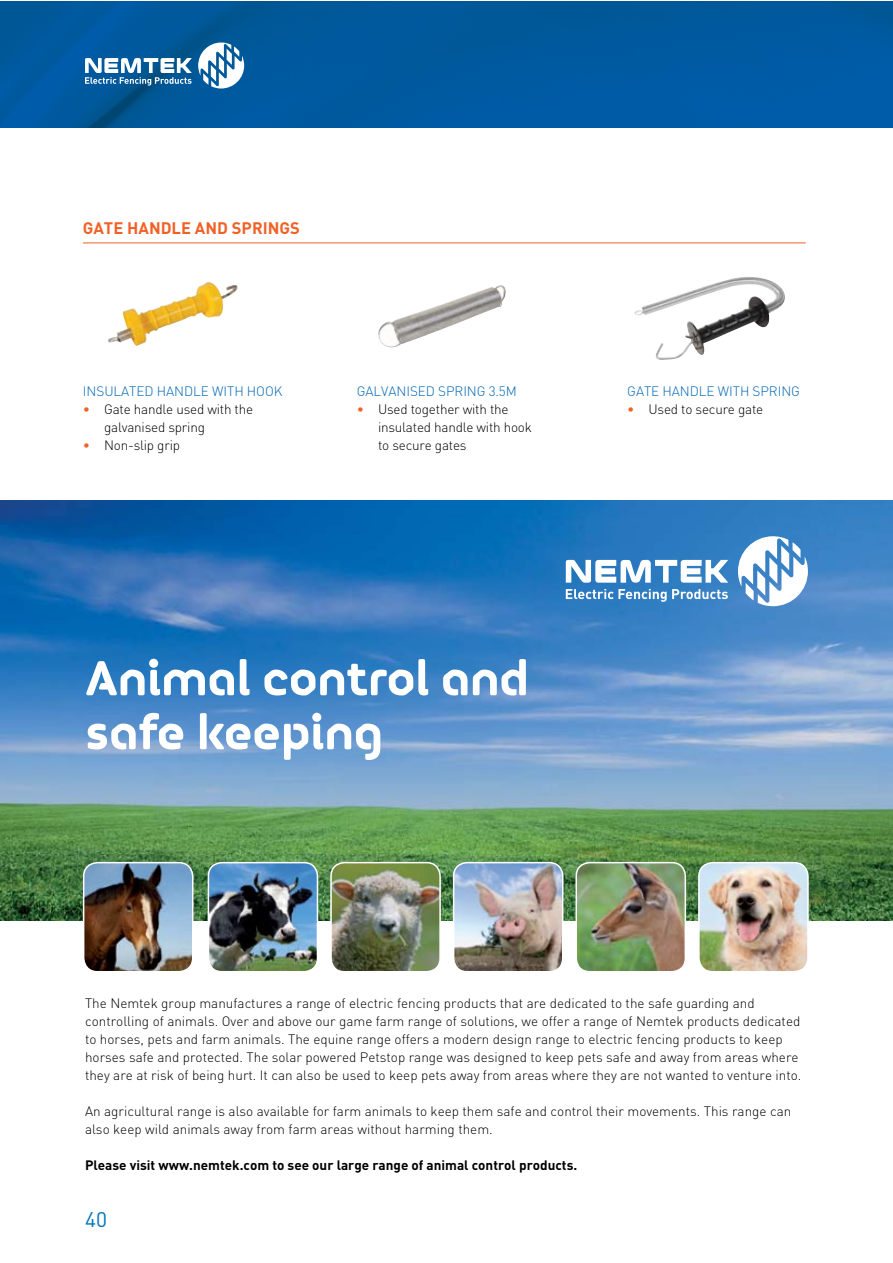
<style>
.page{position:relative;width:893px;height:1263px;background:#fff}
.page>*{position:absolute;margin:0;border:0;box-sizing:border-box;transform-origin:0 0}
.t1{font:700 51px/54px "FS Alvar";letter-spacing:-.01em;color:#fff}
.t2{font:21px "DIN Pro";color:#0075be}
.t3{font:700 16.5px "DIN Pro";color:#f16126}
.t4{font:300 13.5px/18px "DIN Pro";color:#000}
.t5{font:700 13.5px "DIN Pro";color:#000}
.t6{font:300 13.5px "DIN Pro";letter-spacing:-.005em;color:#0066b3}
</style>
<div class="page">
<img style="left:0;top:1px;width:892px;height:127px">
<svg style="left:198px;top:43px;width:46px;height:46px"></svg>
<svg style="left:85px;top:58px;width:107px;height:28px"></svg>
<img style="left:0;top:501px;width:892px;height:419px">
<img style="left:331px;top:863px;width:109px;height:106px">
<div style="left:330px;top:862px;width:111px;height:110px;border:2px solid #fff;border-radius:13px"></div>
<img style="left:208px;top:863px;width:109px;height:106px">
<div style="left:208px;top:862px;width:110px;height:110px;border:2px solid #fff;border-radius:13px"></div>
<img style="left:576px;top:863px;width:109px;height:106px">
<div style="left:575px;top:862px;width:111px;height:110px;border:2px solid #fff;border-radius:13px"></div>
<img style="left:454px;top:863px;width:109px;height:106px">
<div style="left:453px;top:862px;width:110px;height:110px;border:2px solid #fff;border-radius:13px"></div>
<img style="left:699px;top:863px;width:109px;height:106px">
<div style="left:698px;top:862px;width:111px;height:110px;border:2px solid #fff;border-radius:14px"></div>
<img style="left:84px;top:863px;width:109px;height:106px">
<div style="left:83px;top:862px;width:110px;height:110px;border:2px solid #fff;border-radius:14px"></div>
<svg style="left:738px;top:536px;width:70px;height:70px"></svg>
<svg style="left:566px;top:560px;width:162px;height:23px"></svg>
<svg style="left:566px;top:589px;width:162px;height:13px"></svg>
<img style="left:108px;top:282px;width:130px;height:64px">
<img style="left:378px;top:285px;width:128px;height:63px">
<img style="left:634px;top:277px;width:151px;height:83px">
<hr style="left:83px;top:243px;width:723px;height:1px;background:#f16126">
<p class="t3" style="left:83px;top:217px;width:218px">GATE HANDLE AND SPRINGS</p>
<p class="t6" style="left:83px;top:382px;width:201px">INSULATED HANDLE WITH HOOK</p>
<p class="t4" style="left:104px;top:400px;width:151px">Gate handle used with the galvanised spring<br>Non-slip grip</p>
<p class="t6" style="left:357px;top:382px;width:161px">GALVANISED SPRING 3.5M</p>
<p class="t4" style="left:378px;top:400px;width:155px">Used together with the insulated handle with hook to secure gates</p>
<h1 class="t1" style="left:85px;top:645px;width:446px">Animal control and safe keeping</h1>
<p class="t6" style="left:627px;top:382px;width:174px">GATE HANDLE WITH SPRING</p>
<p class="t4" style="left:648px;top:400px;width:116px">Used to secure gate</p>
<p class="t4" style="left:85px;top:994px;width:718px">The Nemtek group manufactures a range of electric fencing products that are dedicated to the safe guarding and controlling of animals. Over and above our game farm range of solutions, we offer a range of Nemtek products dedicated to horses, pets and farm animals. The equine range offers a modern design range to electric fencing products to keep horses safe and protected. The solar powered Petstop range was designed to keep pets safe and away from areas where they are at risk of being hurt. It can also be used to keep pets away from areas where they are not wanted to venture into.</p>
<p class="t4" style="left:85px;top:1102px;width:708px">An agricultural range is also available for farm animals to keep them safe and control their movements. This range can also keep wild animals away from farm areas without harming them.</p>
<p class="t5" style="left:85px;top:1156px;width:494px">Please visit www.nemtek.com to see our large range of animal control products.</p>
<h2 class="t2" style="left:85px;top:1205px;width:23px">40</h2>
</div>
